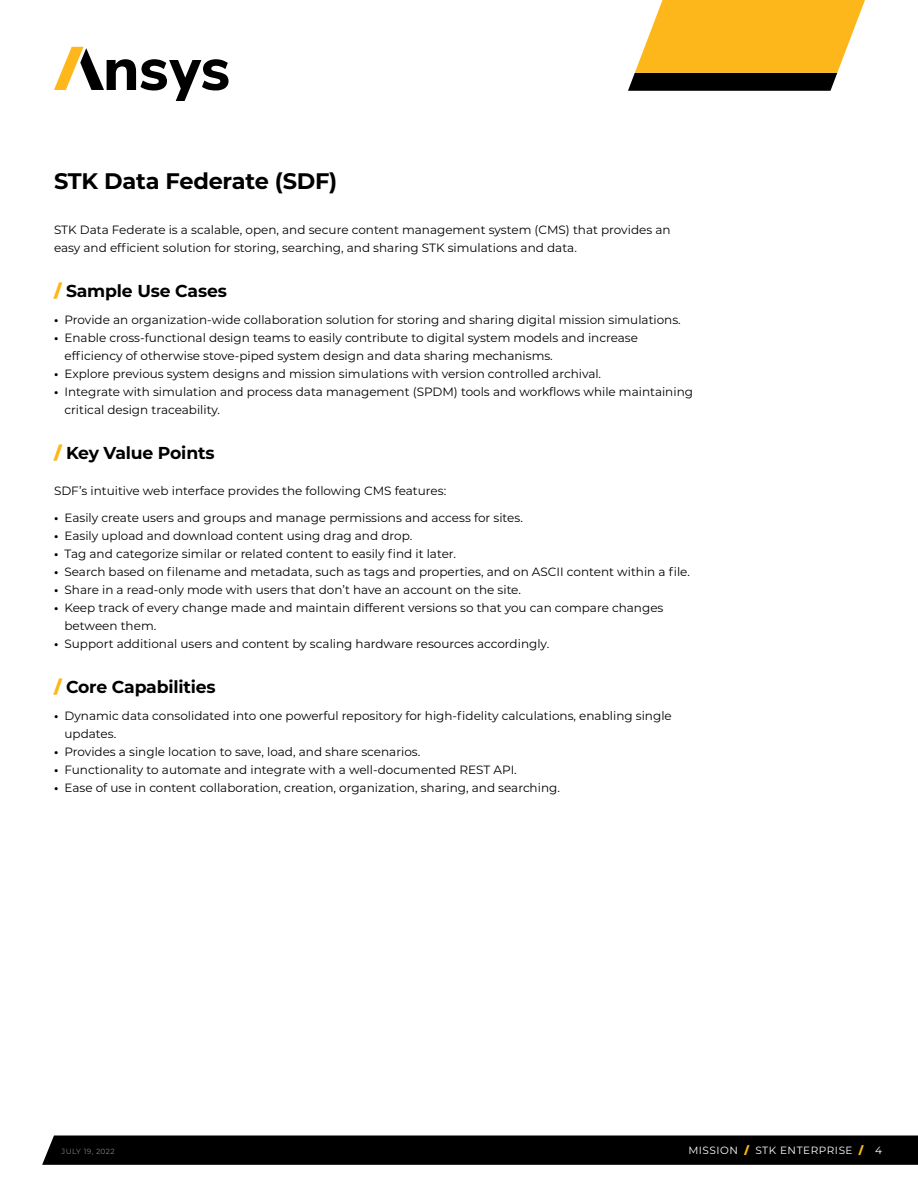
<style>
.page{position:relative;width:918px;height:1188px;background:#fff}
.page>*{position:absolute;margin:0;border:0;box-sizing:border-box;transform-origin:0 0}
.Heading_1{font:700 22.5px "Montserrat";letter-spacing:-.01em;color:#000}
.t1{font:700 17.25px "Montserrat";letter-spacing:-.01em;color:#000}
.t2{font:12px/18px "Montserrat";color:#000}
.t3{font:10.5px "Montserrat";letter-spacing:.05em;color:#fff}
.t4{font:7.5px "Montserrat";letter-spacing:.05em;color:#808285}
.s1{font-weight:900;color:#fdb71a}
.s2{font-weight:700}
</style>
<div class="page">
<svg style="left:42px;top:1135px;width:876px;height:30px;background:#080808"></svg>
<svg style="left:54px;top:47px;width:175px;height:54px"></svg>
<svg style="left:628px;top:0;width:237px;height:91px;background:#d2a337"></svg>
<p class="Heading_1" style="left:54px;top:165px;width:285px">STK Data Federate (SDF)</p>
<p class="t2" style="left:54px;top:220px;width:618px">STK Data Federate is a scalable, open, and secure content management system (CMS) that provides an easy and efficient solution for storing, searching, and sharing STK simulations and data.</p>
<p class="t1" style="left:54px;top:278px;width:174px"><span class="s1">/</span> Sample Use Cases</p>
<p class="t2" style="left:54px;top:310px;width:628px"><span class="s2">•</span> Provide an organization-wide collaboration solution for storing and sharing digital mission simulations.</p>
<p class="t2" style="left:64px;top:328px;width:575px;text-indent:-10px"><span class="s2">•</span> Enable cross-functional design teams to easily contribute to digital system models and increase efficiency of otherwise stove-piped system design and data sharing mechanisms.</p>
<p class="t2" style="left:54px;top:364px;width:549px"><span class="s2">•</span> Explore previous system designs and mission simulations with version controlled archival.</p>
<p class="t2" style="left:64px;top:382px;width:630px;text-indent:-10px"><span class="s2">•</span> Integrate with simulation and process data management (SPDM) tools and workflows while maintaining critical design traceability.</p>
<p class="t1" style="left:54px;top:440px;width:162px"><span class="s1">/</span> Key Value Points</p>
<p class="t2" style="left:54px;top:481px;width:394px">SDF’s intuitive web interface provides the following CMS features:</p>
<p class="t2" style="left:54px;top:508px;width:470px"><span class="s2">•</span> Easily create users and groups and manage permissions and access for sites.</p>
<p class="t2" style="left:54px;top:526px;width:360px"><span class="s2">•</span> Easily upload and download content using drag and drop.</p>
<p class="t2" style="left:54px;top:544px;width:404px"><span class="s2">•</span> Tag and categorize similar or related content to easily find it later.</p>
<p class="t2" style="left:54px;top:562px;width:638px"><span class="s2">•</span> Search based on filename and metadata, such as tags and properties, and on ASCII content within a file.</p>
<p class="t2" style="left:54px;top:580px;width:469px"><span class="s2">•</span> Share in a read-only mode with users that don’t have an account on the site.</p>
<p class="t2" style="left:64px;top:598px;width:600px;text-indent:-10px"><span class="s2">•</span> Keep track of every change made and maintain different versions so that you can compare changes between them.</p>
<p class="t2" style="left:54px;top:634px;width:497px"><span class="s2">•</span> Support additional users and content by scaling hardware resources accordingly.</p>
<p class="t1" style="left:54px;top:674px;width:163px"><span class="s1">/</span> Core Capabilities</p>
<p class="t2" style="left:64px;top:706px;width:609px;text-indent:-10px"><span class="s2">•</span> Dynamic data consolidated into one powerful repository for high-fidelity calculations, enabling single updates.</p>
<p class="t2" style="left:54px;top:742px;width:368px"><span class="s2">•</span> Provides a single location to save, load, and share scenarios.</p>
<p class="t2" style="left:54px;top:760px;width:464px"><span class="s2">•</span> Functionality to automate and integrate with a well-documented REST API.</p>
<p class="t2" style="left:54px;top:778px;width:507px"><span class="s2">•</span> Ease of use in content collaboration, creation, organization, sharing, and searching.</p>
<p class="t4" style="left:62px;top:1146px;width:55px">July 19, 2022</p>
<p class="t3" style="left:688px;top:1143px;width:195px">MISSION <span class="s1">/</span> STK ENTERPRISE <span class="s1">/</span> 4</p>
</div>
